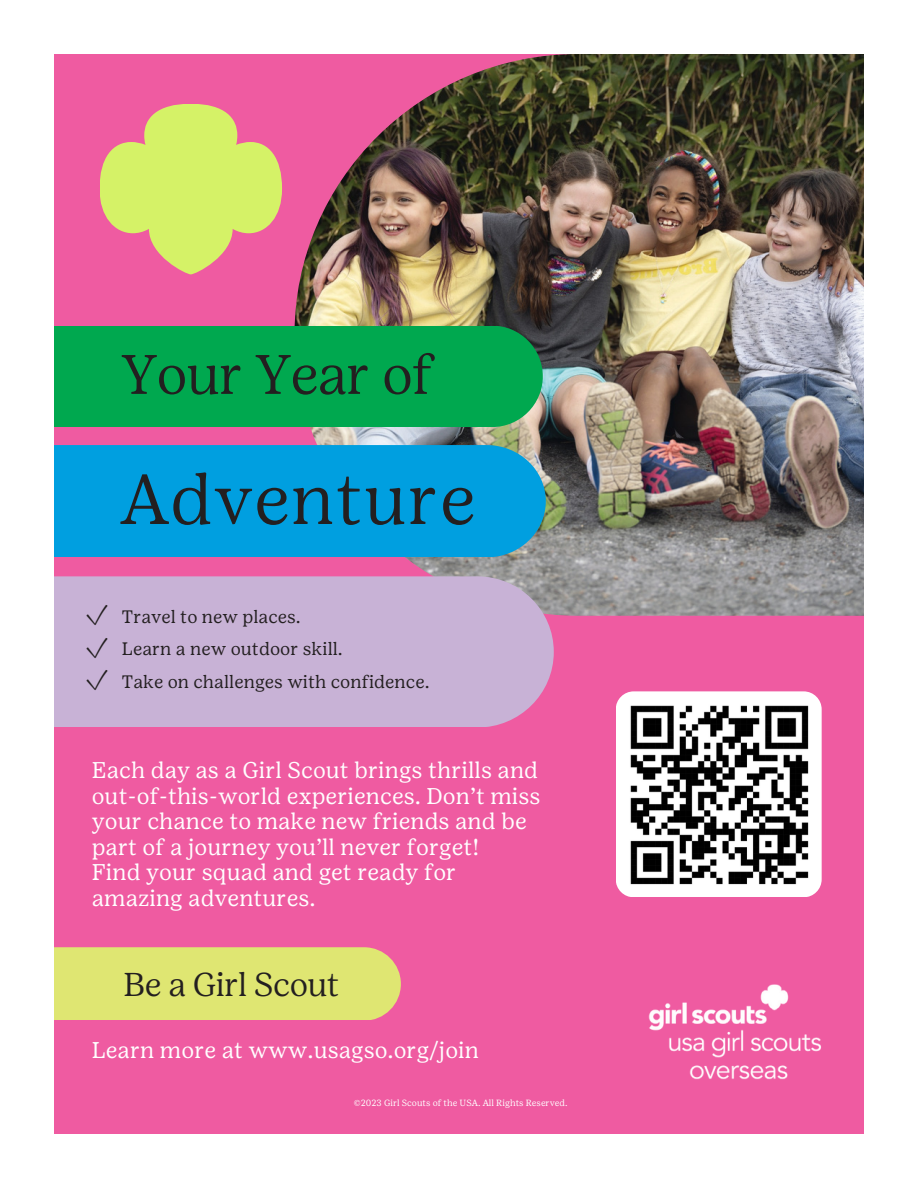
<style>
.page{position:relative;width:918px;height:1188px;background:#fff}
.page>*{position:absolute;margin:0;border:0;box-sizing:border-box;transform-origin:0 0}
.t1{font:300 70.5px "Girl Scout Display";letter-spacing:.035em;color:#231f20}
.t2{font:300 55.5px "Girl Scout Display";color:#231f20}
.t3{font:300 33px "Girl Scout Display";color:#231f20}
.t4{font:300 30.6px/32.7px "Girl Scout Display";color:#231f20;text-align:justify}
.t5{font:22.65px/25.5px "Girl Scout Text";color:#fff}
.t6{font:18px "Girl Scout Text";color:#231f20}
.t7{font:9px "Girl Scout Text";color:#fff}
</style>
<div class="page">
<div style="left:54px;top:54px;width:810px;height:1080px;background:#ef5ba1"></div>
<img style="left:294px;top:54px;width:570px;height:561px">
<div style="left:54px;top:576px;width:500px;height:151px;background:#c8b2d6"></div>
<div style="left:54px;top:445px;width:492px;height:112px;background:#009fe0"></div>
<div style="left:54px;top:326px;width:489px;height:101px;background:#00a84f"></div>
<div style="left:54px;top:947px;width:347px;height:73px;background:#dfe672"></div>
<svg style="left:100px;top:104px;width:182px;height:170px"></svg>
<div style="left:616px;top:691px;width:206px;height:206px;background:#fff;border-radius:18px"></div>
<img style="left:648px;top:984px;width:173px;height:96px">
<img style="left:630px;top:705px;width:179px;height:180px">
<p class="t2" style="left:122px;top:342px;width:313px">Your Year of</p>
<p class="t1" style="left:121px;top:458px;width:356px">Adventure</p>
<p class="t4" style="left:85px;top:598px;width:24px">✓ ✓ ✓</p>
<p class="t6" style="left:122px;top:606px;width:180px">Travel to new places.</p>
<p class="t6" style="left:122px;top:639px;width:222px">Learn a new outdoor skill.</p>
<p class="t6" style="left:122px;top:671px;width:309px">Take on challenges with confidence.</p>
<p class="t5" style="left:92px;top:757px;width:450px">Each day as a Girl Scout brings thrills and out-of-this-world experiences. Don’t miss your chance to make new friends and be part of a journey you’ll never forget!</p>
<p class="t5" style="left:92px;top:860px;width:366px">Find your squad and get ready for</p>
<p class="t5" style="left:92px;top:885px;width:225px">amazing adventures.</p>
<p class="t3" style="left:124px;top:965px;width:217px">Be a Girl Scout</p>
<p class="t5" style="left:92px;top:1037px;width:389px">Learn more at www.usagso.org/join</p>
<p class="t7" style="left:354px;top:1098px;width:215px">©2023 Girl Scouts of the USA. All Rights Reserved.</p>
</div>
